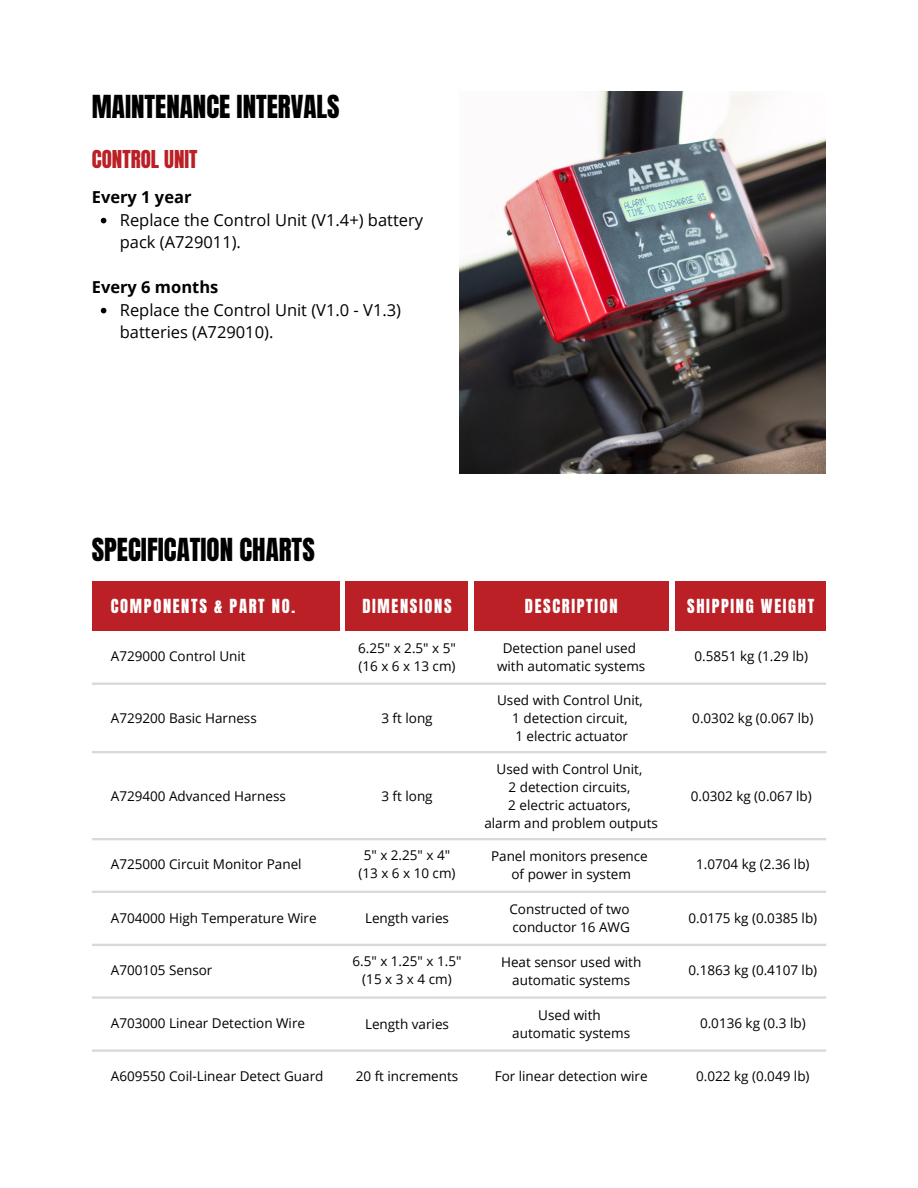
<style>
.page{position:relative;width:918px;height:1188px;background:#fff}
.page>*{position:absolute;margin:0;border:0;box-sizing:border-box;transform-origin:0 0}
.t1{font:27px "Anton";color:#000}
.t2{font:21px "Anton";color:#ba2025}
.t3{font:16.5px/22.5px "Open Sans";color:#000}
.t4{font:16.5px "Anton";letter-spacing:.1em;color:#fff}
.t5{font:700 16.5px "Open Sans";color:#000}
.t6{font:13.5px/18px "Open Sans";color:#000;text-align:center}
</style>
<div class="page">
<svg style="left:92px;top:683px;width:734px;height:2px"></svg>
<svg style="left:92px;top:751px;width:734px;height:2px"></svg>
<svg style="left:92px;top:838px;width:734px;height:2px"></svg>
<svg style="left:92px;top:891px;width:734px;height:2px"></svg>
<svg style="left:92px;top:944px;width:734px;height:2px"></svg>
<svg style="left:92px;top:996px;width:734px;height:3px;background:#e1e1e1"></svg>
<svg style="left:92px;top:1049px;width:734px;height:3px;background:#e1e1e1"></svg>
<div style="left:92px;top:582px;width:247px;height:49px;background:#ba2025"></div>
<div style="left:346px;top:582px;width:122px;height:49px;background:#ba2025"></div>
<div style="left:474px;top:581px;width:195px;height:50px;background:#ba2025"></div>
<div style="left:675px;top:582px;width:151px;height:49px;background:#ba2025"></div>
<img style="left:459px;top:92px;width:367px;height:381px">
<svg style="left:101px;top:218px;width:5px;height:5px"></svg>
<svg style="left:101px;top:308px;width:5px;height:5px"></svg>
<h1 class="t1" style="left:92px;top:88px;width:249px">MAINTENANCE INTERVALS</h1>
<h2 class="t2" style="left:92px;top:144px;width:107px">CONTROL UNIT</h2>
<p class="t5" style="left:92px;top:186px;width:101px">Every 1 year</p>
<p class="t3" style="left:120px;top:208px;width:305px">Replace the Control Unit (V1.4+) battery pack (A729011).</p>
<p class="t5" style="left:92px;top:276px;width:128px">Every 6 months</p>
<p class="t3" style="left:120px;top:298px;width:283px">Replace the Control Unit (V1.0 - V1.3) batteries (A729010).</p>
<h1 class="t1" style="left:92px;top:530px;width:224px">SPECIFICATION CHARTS</h1>
<p class="t4" style="left:111px;top:595px;width:186px">COMPONENTS &amp; PART NO.</p>
<p class="t4" style="left:362px;top:595px;width:91px">DIMENSIONS</p>
<p class="t4" style="left:525px;top:594px;width:94px">DESCRIPTION</p>
<p class="t4" style="left:687px;top:595px;width:129px">SHIPPING WEIGHT</p>
<p class="t6" style="left:111px;top:647px;width:136px">A729000 Control Unit</p>
<p class="t6" style="left:358px;top:639px;width:99px;text-align:left">6.25" x 2.5" x 5" (16 x 6 x 13 cm)</p>
<p class="t6" style="left:497px;top:639px;width:150px">Detection panel used with automatic systems</p>
<p class="t6" style="left:695px;top:647px;width:115px">0.5851 kg (1.29 lb)</p>
<p class="t6" style="left:111px;top:709px;width:147px">A729200 Basic Harness</p>
<p class="t6" style="left:111px;top:787px;width:177px">A729400 Advanced Harness</p>
<p class="t6" style="left:111px;top:855px;width:192px">A725000 Circuit Monitor Panel</p>
<p class="t6" style="left:111px;top:908px;width:207px">A704000 High Temperature Wire</p>
<p class="t6" style="left:111px;top:961px;width:103px">A700105 Sensor</p>
<p class="t6" style="left:111px;top:1014px;width:196px">A703000 Linear Detection Wire</p>
<p class="t6" style="left:111px;top:1067px;width:214px">A609550 Coil-Linear Detect Guard</p>
<p class="t6" style="left:381px;top:709px;width:53px">3 ft long</p>
<p class="t6" style="left:381px;top:787px;width:53px">3 ft long</p>
<p class="t6" style="left:358px;top:846px;width:99px">5" x 2.25" x 4" (13 x 6 x 10 cm)</p>
<p class="t6" style="left:365px;top:908px;width:85px">Length varies</p>
<p class="t6" style="left:352px;top:952px;width:111px">6.5" x 1.25" x 1.5" (15 x 3 x 4 cm)</p>
<p class="t6" style="left:365px;top:1015px;width:85px">Length varies</p>
<p class="t6" style="left:356px;top:1067px;width:104px">20 ft increments</p>
<p class="t6" style="left:497px;top:691px;width:147px">Used with Control Unit,<br>1 detection circuit,<br>1 electric actuator</p>
<p class="t6" style="left:484px;top:760px;width:175px">Used with Control Unit,<br>2 detection circuits,<br>2 electric actuators,<br>alarm and problem outputs</p>
<p class="t6" style="left:491px;top:847px;width:158px">Panel monitors presence of power in system</p>
<p class="t6" style="left:509px;top:900px;width:122px;text-align:left">Constructed of two conductor 16 AWG</p>
<p class="t6" style="left:501px;top:952px;width:142px">Heat sensor used with automatic systems</p>
<p class="t6" style="left:512px;top:1006px;width:119px">Used with automatic systems</p>
<p class="t6" style="left:495px;top:1067px;width:154px">For linear detection wire</p>
<p class="t6" style="left:692px;top:709px;width:123px">0.0302 kg (0.067 lb)</p>
<p class="t6" style="left:691px;top:787px;width:123px">0.0302 kg (0.067 lb)</p>
<p class="t6" style="left:696px;top:855px;width:115px">1.0704 kg (2.36 lb)</p>
<p class="t6" style="left:688px;top:908px;width:130px">0.0175 kg (0.0385 lb)</p>
<p class="t6" style="left:688px;top:961px;width:130px">0.1863 kg (0.4107 lb)</p>
<p class="t6" style="left:700px;top:1014px;width:107px">0.0136 kg (0.3 lb)</p>
<p class="t6" style="left:696px;top:1067px;width:115px">0.022 kg (0.049 lb)</p>
</div>
